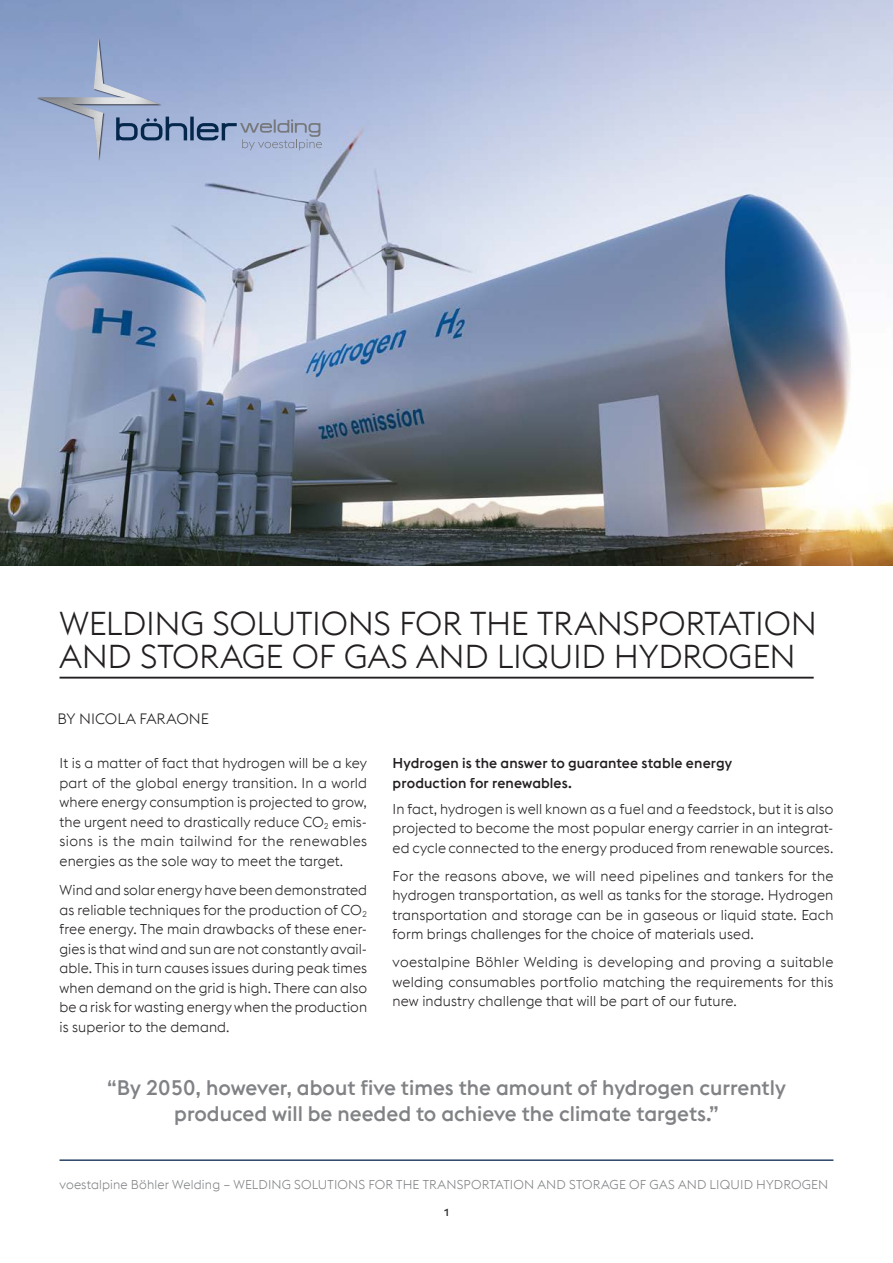
<style>
.page{position:relative;width:893px;height:1263px;background:#fff}
.page>*{position:absolute;margin:0;border:0;box-sizing:border-box;transform-origin:0 0}
.HL-1_22_22{font:300 33px/33px "voestalpine";letter-spacing:-.01em;color:#231f20}
._01_Titel_Headline{font:500 21px/25.2px "voestalpine";color:#808285;text-align:center}
.t1{font:300 15px "voestalpine";color:#231f20}
.Fließtext_block{font:300 14.25px/19.5px "voestalpine";letter-spacing:.005em;color:#231f20;text-align:justify}
.Fließtext_Links{font:500 14.25px/19.5px "voestalpine";letter-spacing:.005em;color:#231f20}
.t2{font:300 12.75px "voestalpine";letter-spacing:.01em;color:#808285}
.t3{font:500 10.5px "voestalpine";color:#231f20}
</style>
<div class="page">
<img style="left:0;top:0;width:893px;height:566px">
<hr style="left:60px;top:677px;width:754px;height:1px;background:#231f20">
<img style="left:34px;top:34px;width:129px;height:129px">
<img style="left:37px;top:38px;width:123px;height:121px">
<svg style="left:116px;top:117px;width:206px;height:33px;background:#8d9ebe"></svg>
<hr style="left:60px;top:1159px;width:773px;height:2px;background:#284264">
<p class="HL-1_22_22" style="left:60px;top:607px;width:759px">WELDING SOLUTIONS FOR THE TRANSPORTATION<br>AND STORAGE OF GAS AND LIQUID HYDROGEN</p>
<p class="t1" style="left:57px;top:710px;width:153px">BY NICOLA FARAONE</p>
<p class="Fließtext_block" style="left:60px;top:754px;width:309px">It is a matter of fact that hydrogen will be a key part of the global energy transition. In a world where energy consumption is projected to grow, the urgent need to drastically reduce CO<sub>2</sub> emis&shy;sions is the main tailwind for the renewables energies as the sole way to meet the target.</p>
<p class="Fließtext_block" style="left:60px;top:881px;width:309px">Wind and solar energy have been demonstrated as reliable techniques for the production of CO<sub>2 </sub>free energy. The main drawbacks of these ener&shy;gies is that wind and sun are not constantly avail&shy;able. This in turn causes issues during peak times when demand on the grid is high. There can also be a risk for wasting energy when the production is superior to the demand.</p>
<p class="Fließtext_Links" style="left:393px;top:753px;width:341px">Hydrogen is the answer to guarantee stable energy production for renewables.</p>
<p class="Fließtext_block" style="left:393px;top:799px;width:442px">In fact, hydrogen is well known as a fuel and a feedstock, but it is also projected to become the most popular energy carrier in an integrat&shy;ed cycle connected to the energy produced from renewable sources.</p>
<p class="Fließtext_block" style="left:393px;top:866px;width:442px">For the reasons above, we will need pipelines and tankers for the hydrogen transportation, as well as tanks for the storage. Hydrogen transportation and storage can be in gaseous or liquid state. Each form brings challenges for the choice of materials used.</p>
<p class="Fließtext_block" style="left:393px;top:952px;width:442px">voestalpine Böhler Welding is developing and proving a suitable welding consumables portfolio matching the requirements for this new industry challenge that will be part of our future.</p>
<p class="_01_Titel_Headline" style="left:107px;top:1075px;width:680px">“By 2050, however, about five times the amount of hydrogen currently produced will be needed to achieve the climate targets.”</p>
<p class="t2" style="left:60px;top:1177px;width:770px">voestalpine Böhler Welding – WELDING SOLUTIONS FOR THE TRANSPORTATION AND STORAGE OF GAS AND LIQUID HYDROGEN</p>
<p class="t3" style="left:443px;top:1206px;width:8px">1</p>
</div>
